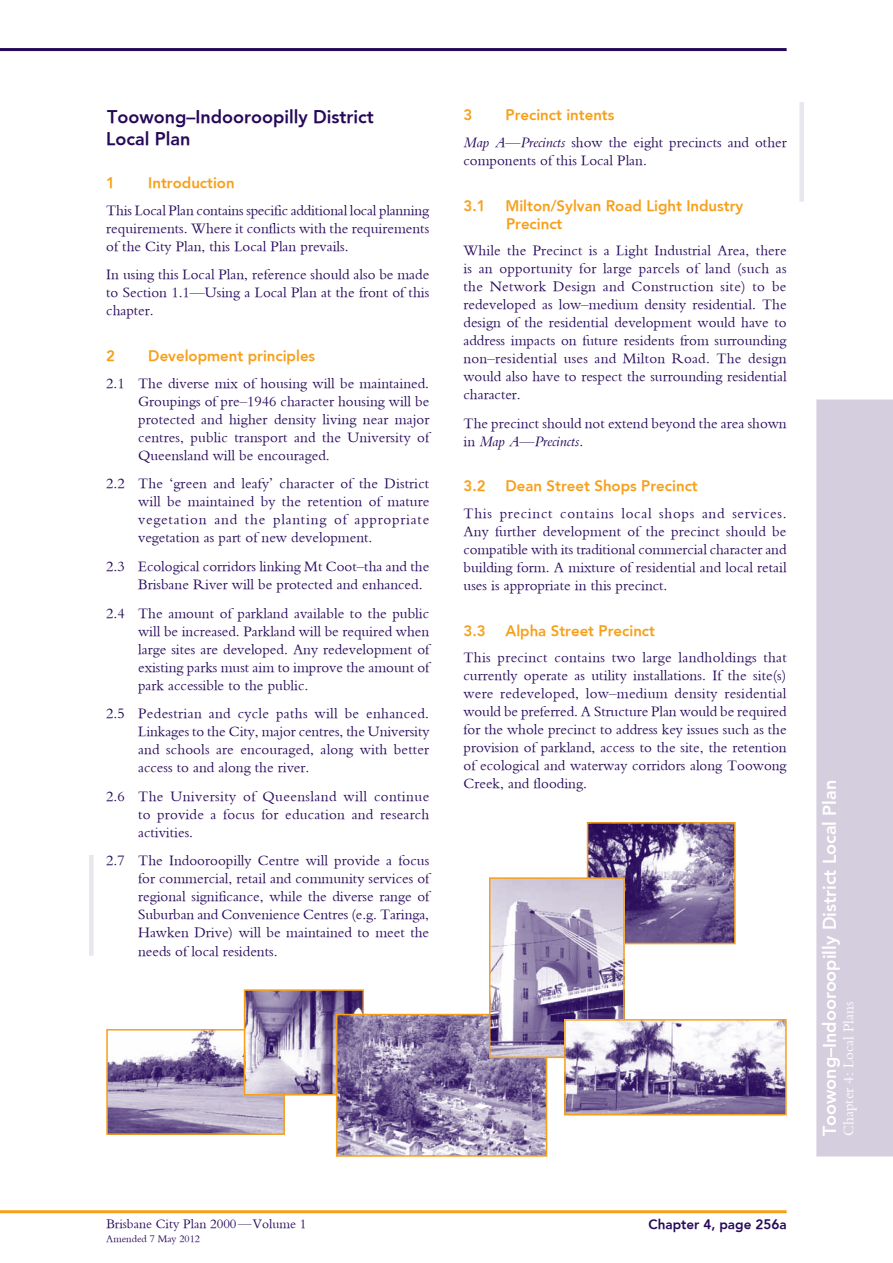
<style>
.page{position:relative;width:893px;height:1263px;background:#fff}
.page>*{position:absolute;margin:0;border:0;box-sizing:border-box;transform-origin:0 0}
.t1{font:800 18px "H Avenir";color:#fff}
.t2{font:800 18px/21.6px "H Avenir";color:#260859}
.t3{font:15px/18px "Bembo";color:#260859;text-align:justify}
.t4{font:800 15px/18px "H Avenir";color:#f6a01a}
.t5{font:15px "Bembo";color:#fff}
.t6{font:13.5px "Bembo";color:#260859}
.t7{font:800 13.5px "H Avenir";color:#260859}
.t8{font:10.5px "Bembo";color:#260859}
.s1{font-style:italic}
</style>
<div class="page">
<svg style="left:816px;top:399px;width:77px;height:757px;background:#d5cfdf"></svg>
<hr style="left:0;top:1210px;width:787px;height:3px;background:#f6a01a">
<hr style="left:0;top:48px;width:787px;height:3px;background:#260859">
<img style="left:109px;top:1032px;width:173px;height:100px">
<div style="left:106px;top:1029px;width:179px;height:106px;border:2px solid #f6a01a"></div>
<img style="left:247px;top:992px;width:114px;height:100px">
<div style="left:244px;top:989px;width:120px;height:106px;border:2px solid #f6a01a"></div>
<img style="left:590px;top:825px;width:143px;height:116px">
<div style="left:587px;top:822px;width:149px;height:122px;border:2px solid #f6a01a"></div>
<img style="left:339px;top:1017px;width:205px;height:137px">
<div style="left:336px;top:1014px;width:211px;height:143px;border:2px solid #f6a01a"></div>
<img style="left:492px;top:880px;width:130px;height:175px">
<div style="left:489px;top:877px;width:136px;height:181px;border:2px solid #f6a01a"></div>
<img style="left:567px;top:1022px;width:217px;height:90px">
<div style="left:564px;top:1019px;width:223px;height:96px;border:2px solid #f6a01a"></div>
<div style="left:799px;top:102px;width:5px;height:100px;background:#e9e6ee"></div>
<div style="left:89px;top:855px;width:5px;height:101px;background:#e9e6ee"></div>
<p class="t2" style="left:106px;top:106px;width:269px">Toowong–Indooroopilly District<br>Local Plan</p>
<p class="t4" style="left:106px;top:174px;width:10px">1</p>
<p class="t4" style="left:148px;top:174px;width:88px">Introduction</p>
<p class="t3" style="left:106px;top:201px;width:324px">This Local Plan contains specific additional local planning requirements. Where it conflicts with the requirements of the City Plan, this Local Plan prevails.</p>
<p class="t3" style="left:106px;top:265px;width:324px">In using this Local Plan, reference should also be made to Section 1.1—Using a Local Plan at the front of this chapter.</p>
<p class="t4" style="left:106px;top:347px;width:10px">2</p>
<p class="t4" style="left:148px;top:347px;width:168px">Development principles</p>
<p class="t3" style="left:138px;top:374px;width:293px;text-indent:-32px">2.1 The diverse mix of housing will be maintained.<br>Groupings of pre–1946 character housing will be protected and higher density living near major centres, public transport and the University of Queensland will be encouraged.</p>
<p class="t3" style="left:138px;top:474px;width:293px;text-indent:-32px">2.2 The ‘green and leafy’ character of the District will be maintained by the retention of mature vegetation and the planting of appropriate vegetation as part of new development.</p>
<p class="t3" style="left:138px;top:557px;width:293px;text-indent:-32px">2.3 Ecological corridors linking Mt Coot–tha and the<br>Brisbane River will be protected and enhanced.</p>
<p class="t3" style="left:138px;top:604px;width:293px;text-indent:-32px">2.4 The amount of parkland available to the public will be increased. Parkland will be required when large sites are developed. Any redevelopment of existing parks must aim to improve the amount of park accessible to the public.</p>
<p class="t3" style="left:138px;top:704px;width:293px;text-indent:-32px">2.5 Pedestrian and cycle paths will be enhanced.<br>Linkages to the City, major centres, the University and schools are encouraged, along with better access to and along the river.</p>
<p class="t3" style="left:138px;top:787px;width:293px;text-indent:-32px">2.6 The University of Queensland will continue to provide a focus for education and research activities.</p>
<p class="t3" style="left:138px;top:851px;width:293px;text-indent:-32px">2.7 The Indooroopilly Centre will provide a focus for commercial, retail and community services of regional significance, while the diverse range of Suburban and Convenience Centres (e.g. Taringa, Hawken Drive) will be maintained to meet the needs of local residents.</p>
<p class="t4" style="left:464px;top:106px;width:10px">3</p>
<p class="t4" style="left:506px;top:106px;width:110px">Precinct intents</p>
<p class="t3" style="left:464px;top:133px;width:325px"><span class="s1">Map A—Precincts</span> show the eight precincts and other components of this Local Plan.</p>
<p class="t4" style="left:464px;top:196px;width:24px">3.1</p>
<p class="t4" style="left:506px;top:196px;width:239px">Milton/Sylvan Road Light Industry<br>Precinct</p>
<p class="t3" style="left:464px;top:241px;width:325px">While the Precinct is a Light Industrial Area, there is an opportunity for large parcels of land (such as the Network Design and Construction site) to be redeveloped as low–medium density residential. The design of the residential development would have to address impacts on future residents from surrounding non–residential uses and Milton Road. The design would also have to respect the surrounding residential character.</p>
<p class="t3" style="left:464px;top:414px;width:325px">The precinct should not extend beyond the area shown in <span class="s1">Map A—Precincts</span>.</p>
<p class="t4" style="left:464px;top:477px;width:24px">3.2</p>
<p class="t4" style="left:506px;top:477px;width:194px">Dean Street Shops Precinct</p>
<p class="t3" style="left:464px;top:504px;width:325px">This precinct contains local shops and services.<br>Any further development of the precinct should be compatible with its traditional commercial character and building form. A mixture of residential and local retail uses is appropriate in this precinct.</p>
<p class="t4" style="left:464px;top:621px;width:24px">3.3</p>
<p class="t4" style="left:506px;top:621px;width:151px">Alpha Street Precinct</p>
<p class="t3" style="left:464px;top:648px;width:325px">This precinct contains two large landholdings that currently operate as utility installations. If the site(s) were redeveloped, low–medium density residential would be preferred. A Structure Plan would be required for the whole precinct to address key issues such as the provision of parkland, access to the site, the retention of ecological and waterway corridors along Toowong Creek, and flooding.</p>
<p class="t6" style="left:106px;top:1216px;width:202px">Brisbane City Plan 2000—Volume 1</p>
<p class="t7" style="left:648px;top:1216px;width:140px">Chapter 4, page 256a</p>
<p class="t8" style="left:106px;top:1232px;width:95px">Amended 7 May 2012</p>
<p class="t1" style="left:819px;top:1136px;width:358px;rotate:-90deg">Toowong–Indooroopilly District Local Plan</p>
<p class="t5" style="left:840px;top:1136px;width:136px;rotate:-90deg">Chapter 4: Local Plans</p>
</div>
